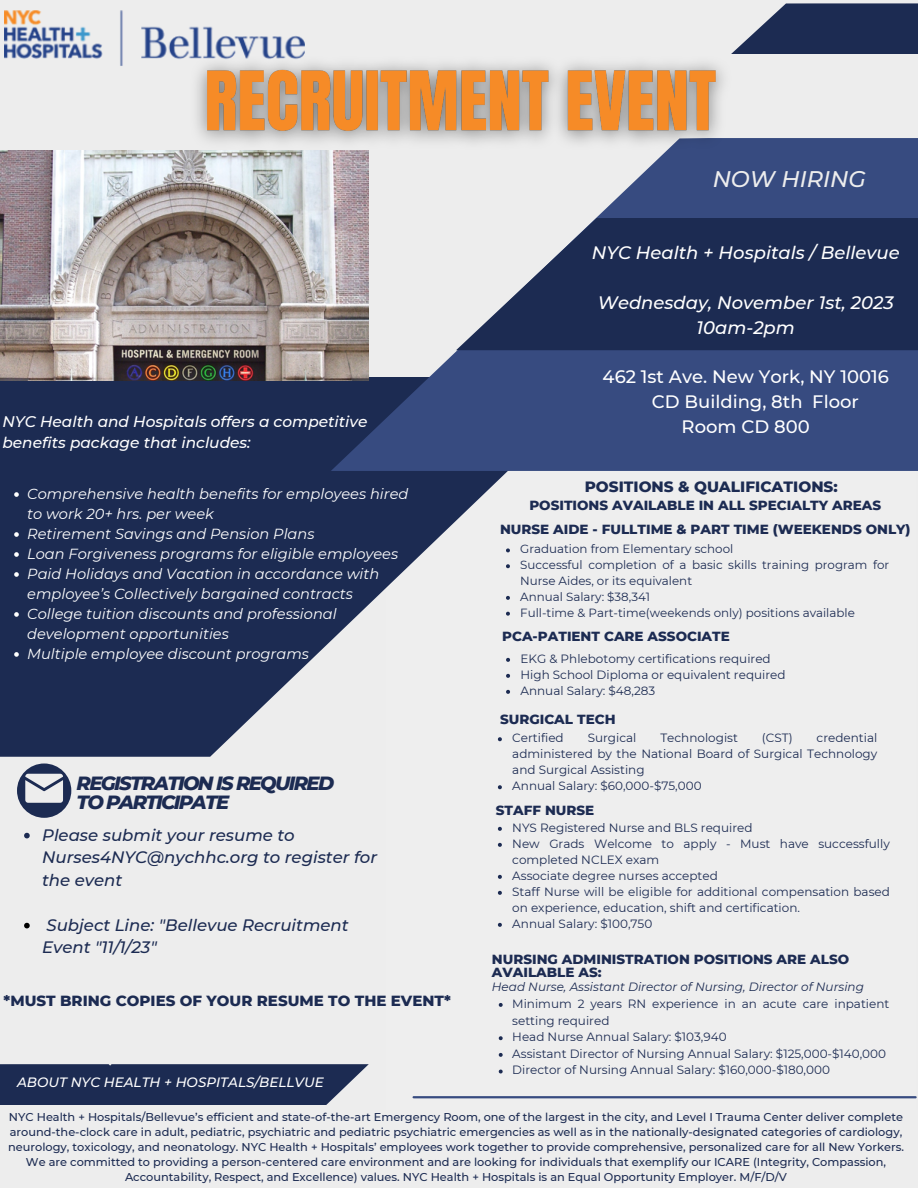
<style>
.page{position:relative;width:918px;height:1188px;background:#ededed}
.page>*{position:absolute;margin:0;border:0;box-sizing:border-box;transform-origin:0 0}
.t1{font:italic 500 22.5px "Montserrat";color:#ededed}
.t2{font:italic 800 19.5px/19.2px "Montserrat";letter-spacing:-.085em;color:#1c2b52}
.t3{font:italic 500 18px "Montserrat";color:#fff}
.t4{font:500 18px "Montserrat";color:#fff}
.t5{font:italic 500 16.5px/22.5px "Montserrat";color:#1c2b52}
.t6{font:italic 500 15.3px/21px "Montserrat";color:#fff}
.t7{font:800 15.3px "Montserrat";color:#1c2b52}
.t8{font:800 15px "Montserrat";color:#1c2b52}
.t9{font:italic 14.55px/20px "Montserrat";color:#fff}
.t10{font:800 13.5px/12.3px "Montserrat";color:#1c2b52}
.t11{font:italic 500 13.5px "Montserrat";color:#fff}
.t12{font:12px/16px "Montserrat";color:#1c2b52}
.t13{font:italic 12px "Montserrat";color:#1c2b52}
.t14{font:11.85px/15.8px "Montserrat";color:#1c2b52}
.t15{font:500 11.4px/15.1px "Montserrat";color:#1c2b52;text-align:center}
</style>
<div class="page">
<svg style="left:0;top:380px;width:509px;height:377px;fill:#1c2b52"></svg>
<div style="left:17px;top:764px;width:54px;height:54px;background:#1c2b52;border-radius:50%"></div>
<svg style="left:331px;top:138px;width:587px;height:333px;fill:#374b80"></svg>
<div style="left:731px;top:3px;width:187px;height:51px;background:#1c2b52"></div>
<svg style="left:25px;top:774px;width:38px;height:29px"></svg>
<svg style="left:0;top:1064px;width:369px;height:41px;background:#28365b"></svg>
<hr style="left:414px;top:1096px;width:502px;height:2px;background:#374b80">
<img style="left:0;top:151px;width:369px;height:229px">
<img style="left:35px;top:46px;width:708px;height:113px">
<svg style="left:506px;top:658px;width:4px;height:4px"></svg>
<svg style="left:506px;top:674px;width:4px;height:4px"></svg>
<svg style="left:506px;top:690px;width:4px;height:4px"></svg>
<svg style="left:14px;top:492px;width:5px;height:5px"></svg>
<svg style="left:14px;top:532px;width:5px;height:5px"></svg>
<svg style="left:14px;top:552px;width:5px;height:5px"></svg>
<svg style="left:14px;top:572px;width:5px;height:5px"></svg>
<svg style="left:14px;top:612px;width:5px;height:5px"></svg>
<svg style="left:14px;top:652px;width:5px;height:5px"></svg>
<svg style="left:498px;top:827px;width:4px;height:4px"></svg>
<svg style="left:498px;top:843px;width:4px;height:4px"></svg>
<svg style="left:498px;top:875px;width:4px;height:4px"></svg>
<svg style="left:498px;top:891px;width:4px;height:4px"></svg>
<svg style="left:498px;top:923px;width:4px;height:4px"></svg>
<img style="left:4px;top:10px;width:302px;height:56px">
<svg style="left:499px;top:1003px;width:4px;height:4px"></svg>
<svg style="left:499px;top:1036px;width:4px;height:4px"></svg>
<svg style="left:499px;top:1053px;width:4px;height:4px"></svg>
<svg style="left:499px;top:1070px;width:4px;height:3px"></svg>
<svg style="left:498px;top:737px;width:4px;height:4px"></svg>
<svg style="left:498px;top:785px;width:4px;height:4px"></svg>
<svg style="left:24px;top:833px;width:6px;height:5px"></svg>
<svg style="left:24px;top:923px;width:6px;height:5px"></svg>
<svg style="left:456px;top:218px;width:462px;height:132px;fill:#1c2b52"></svg>
<svg style="left:506px;top:548px;width:4px;height:4px"></svg>
<svg style="left:506px;top:564px;width:4px;height:4px"></svg>
<svg style="left:506px;top:596px;width:4px;height:4px"></svg>
<svg style="left:506px;top:612px;width:4px;height:4px"></svg>
<p class="t6" style="left:2px;top:411px;width:367px">NYC Health and Hospitals offers a competitive benefits package that includes:</p>
<p class="t9" style="left:27px;top:484px;width:383px">Comprehensive health benefits for employees hired to work 20+ hrs. per week</p>
<p class="t9" style="left:27px;top:524px;width:289px">Retirement Savings and Pension Plans</p>
<p class="t9" style="left:27px;top:544px;width:373px">Loan Forgiveness programs for eligible employees</p>
<p class="t9" style="left:27px;top:564px;width:354px">Paid Holidays and Vacation in accordance with employee’s Collectively bargained contracts</p>
<p class="t9" style="left:27px;top:604px;width:311px">College tuition discounts and professional development opportunities</p>
<p class="t9" style="left:27px;top:644px;width:283px">Multiple employee discount programs</p>
<p class="t2" style="left:77px;top:773px;width:259px">REGISTRATION IS REQUIRED<br>TO PARTICIPATE</p>
<p class="t5" style="left:42px;top:824px;width:337px">Please submit your resume to<br>Nurses4NYC@nychhc.org to register for the event</p>
<p class="t5" style="left:42px;top:914px;width:308px">Subject Line: "Bellevue Recruitment<br>Event "11/1/23"</p>
<p class="t1" style="left:713px;top:165px;width:155px">NOW HIRING</p>
<p class="t3" style="left:592px;top:242px;width:309px">NYC Health + Hospitals / Bellevue</p>
<p class="t3" style="left:598px;top:291px;width:297px">Wednesday, November 1st, 2023</p>
<p class="t3" style="left:696px;top:316px;width:100px">10am-2pm</p>
<p class="t4" style="left:603px;top:366px;width:288px">462 1st Ave. New York, NY 10016</p>
<p class="t4" style="left:652px;top:390px;width:209px">CD Building, 8th Floor</p>
<p class="t4" style="left:682px;top:415px;width:130px">Room CD 800</p>
<p class="t7" style="left:585px;top:477px;width:255px">POSITIONS &amp; QUALIFICATIONS:</p>
<p class="t10" style="left:529px;top:499px;width:353px">POSITIONS AVAILABLE IN ALL SPECIALTY AREAS</p>
<p class="t10" style="left:500px;top:523px;width:412px">NURSE AIDE - FULLTIME &amp; PART TIME (WEEKENDS ONLY)</p>
<p class="t14" style="left:520px;top:541px;width:215px">Graduation from Elementary school</p>
<p class="t14" style="left:520px;top:557px;width:371px">Successful completion of a basic skills training program for<br>Nurse Aides, or its equivalent</p>
<p class="t14" style="left:520px;top:589px;width:131px">Annual Salary: $38,341</p>
<p class="t14" style="left:520px;top:605px;width:336px">Full-time &amp; Part-time(weekends only) positions available</p>
<p class="t10" style="left:502px;top:630px;width:229px">PCA-PATIENT CARE ASSOCIATE</p>
<p class="t12" style="left:520px;top:651px;width:252px">EKG &amp; Phlebotomy certifications required</p>
<p class="t12" style="left:520px;top:667px;width:267px">High School Diploma or equivalent required</p>
<p class="t12" style="left:520px;top:683px;width:136px">Annual Salary: $48,283</p>
<p class="t10" style="left:500px;top:713px;width:117px">SURGICAL TECH</p>
<p class="t12" style="left:512px;top:730px;width:53px">Certified</p>
<p class="t12" style="left:588px;top:730px;width:50px">Surgical</p>
<p class="t12" style="left:660px;top:730px;width:79px">Technologist</p>
<p class="t12" style="left:762px;top:730px;width:32px">(CST)</p>
<p class="t12" style="left:512px;top:730px;width:367px;text-align:justify;text-indent:304px">credential administered by the National Board of Surgical Technology and Surgical Assisting</p>
<p class="t12" style="left:512px;top:778px;width:191px">Annual Salary: $60,000-$75,000</p>
<p class="t10" style="left:496px;top:804px;width:100px">STAFF NURSE</p>
<p class="t12" style="left:512px;top:820px;width:242px">NYS Registered Nurse and BLS required</p>
<p class="t12" style="left:512px;top:836px;width:379px">New Grads Welcome to apply - Must have successfully completed NCLEX exam</p>
<p class="t12" style="left:512px;top:868px;width:207px">Associate degree nurses accepted</p>
<p class="t12" style="left:512px;top:884px;width:379px">Staff Nurse will be eligible for additional compensation based on experience, education, shift and certification.</p>
<p class="t12" style="left:512px;top:916px;width:142px">Annual Salary: $100,750</p>
<p class="t10" style="left:492px;top:953px;width:359px">NURSING ADMINISTRATION POSITIONS ARE ALSO<br>AVAILABLE AS:</p>
<p class="t13" style="left:492px;top:980px;width:374px">Head Nurse, Assistant Director of Nursing, Director of Nursing</p>
<p class="t8" style="left:4px;top:992px;width:449px">*MUST BRING COPIES OF YOUR RESUME TO THE EVENT*</p>
<p class="t12" style="left:512px;top:995px;width:379px;line-height:16.6px">Minimum 2 years RN experience in an acute care inpatient setting required</p>
<p class="t12" style="left:512px;top:1029px;width:216px">Head Nurse Annual Salary: $103,940</p>
<p class="t12" style="left:512px;top:1045px;width:375px">Assistant Director of Nursing Annual Salary: $125,000-$140,000</p>
<p class="t12" style="left:512px;top:1062px;width:319px">Director of Nursing Annual Salary: $160,000-$180,000</p>
<p class="t11" style="left:17px;top:1074px;width:308px">ABOUT NYC HEALTH + HOSPITALS/BELLVUE</p>
<p class="t15" style="left:8px;top:1109px;width:897px">NYC Health + Hospitals/Bellevue’s efficient and state-of-the-art Emergency Room, one of the largest in the city, and Level I Trauma Center deliver complete around-the-clock care in adult, pediatric, psychiatric and pediatric psychiatric emergencies as well as in the nationally-designated categories of cardiology, neurology, toxicology, and neonatology. NYC Health + Hospitals’ employees work together to provide comprehensive, personalized care for all New Yorkers.<br>We are committed to providing a person-centered care environment and are looking for individuals that exemplify our ICARE (Integrity, Compassion, Accountability, Respect, and Excellence) values. NYC Health + Hospitals is an Equal Opportunity Employer. M/F/D/V</p>
</div>
